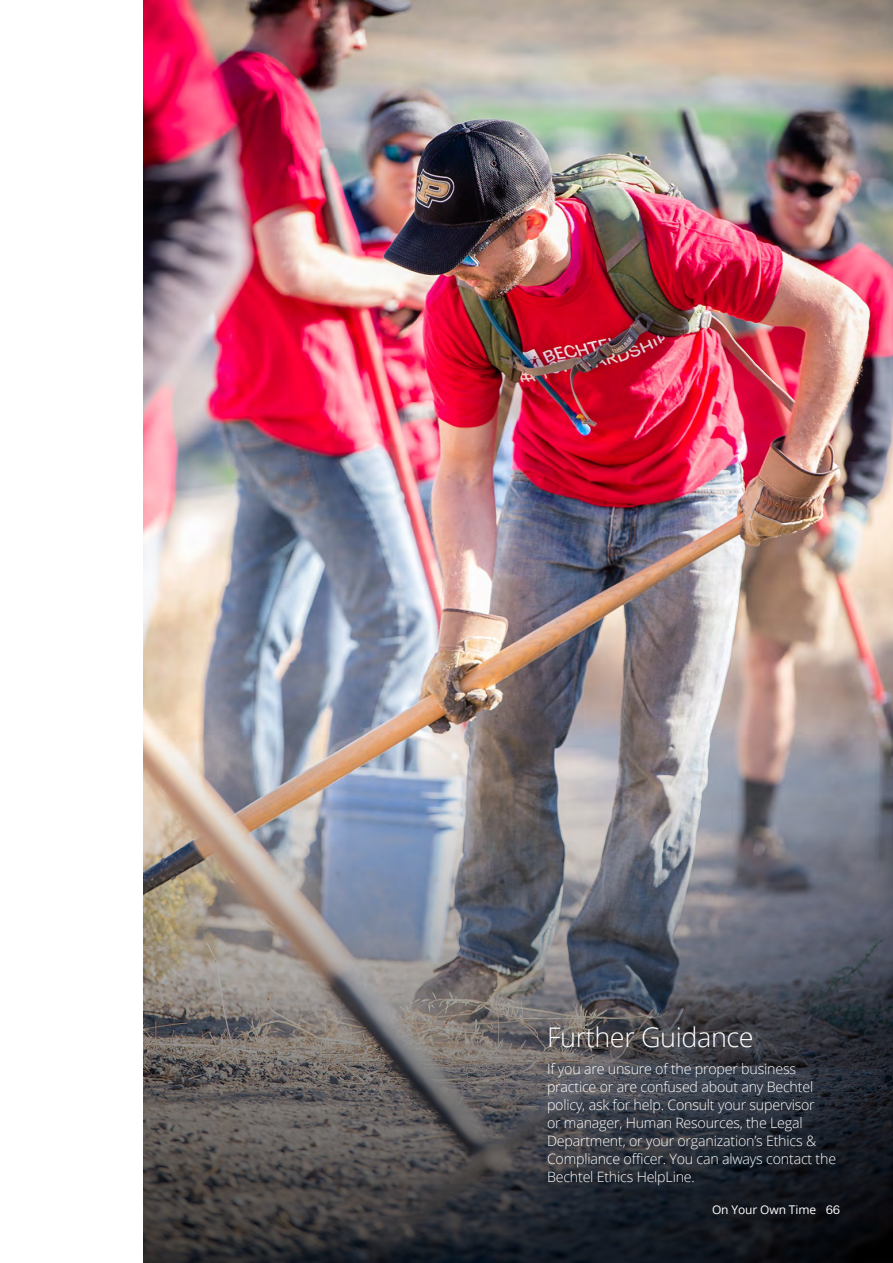
<style>
.page{position:relative;width:893px;height:1263px;background:#fff}
.page>*{position:absolute;margin:0;border:0;box-sizing:border-box;transform-origin:0 0}
.FG_HEAD{font:300 27px "Open Sans";letter-spacing:-.015em;color:#fff}
.BODY_White{font:300 14.25px/18px "Open Sans";letter-spacing:-.015em;color:#fff}
.t1{font:12px "Open Sans";letter-spacing:-.01em;color:#fff}
.s1{font-family:"Graphik"}
</style>
<div class="page">
<img style="left:144px;top:0;width:749px;height:643px">
<img style="left:144px;top:643px;width:749px;height:620px">
<p class="FG_HEAD" style="left:547px;top:1019px;width:208px">Further Guidance</p>
<p class="BODY_White" style="left:547px;top:1059px;width:291px">If you are unsure of the proper business practice or are confused about any Bechtel policy, ask for help. Consult your supervisor<br>or manager, Human Resources, the Legal Department, or your organization’s Ethics &amp; Compliance officer. You can always contact the Bechtel Ethics HelpLine.</p>
<p class="t1" style="left:712px;top:1201px;width:130px">On Your Own Time <span class="s1">66</span></p>
</div>
